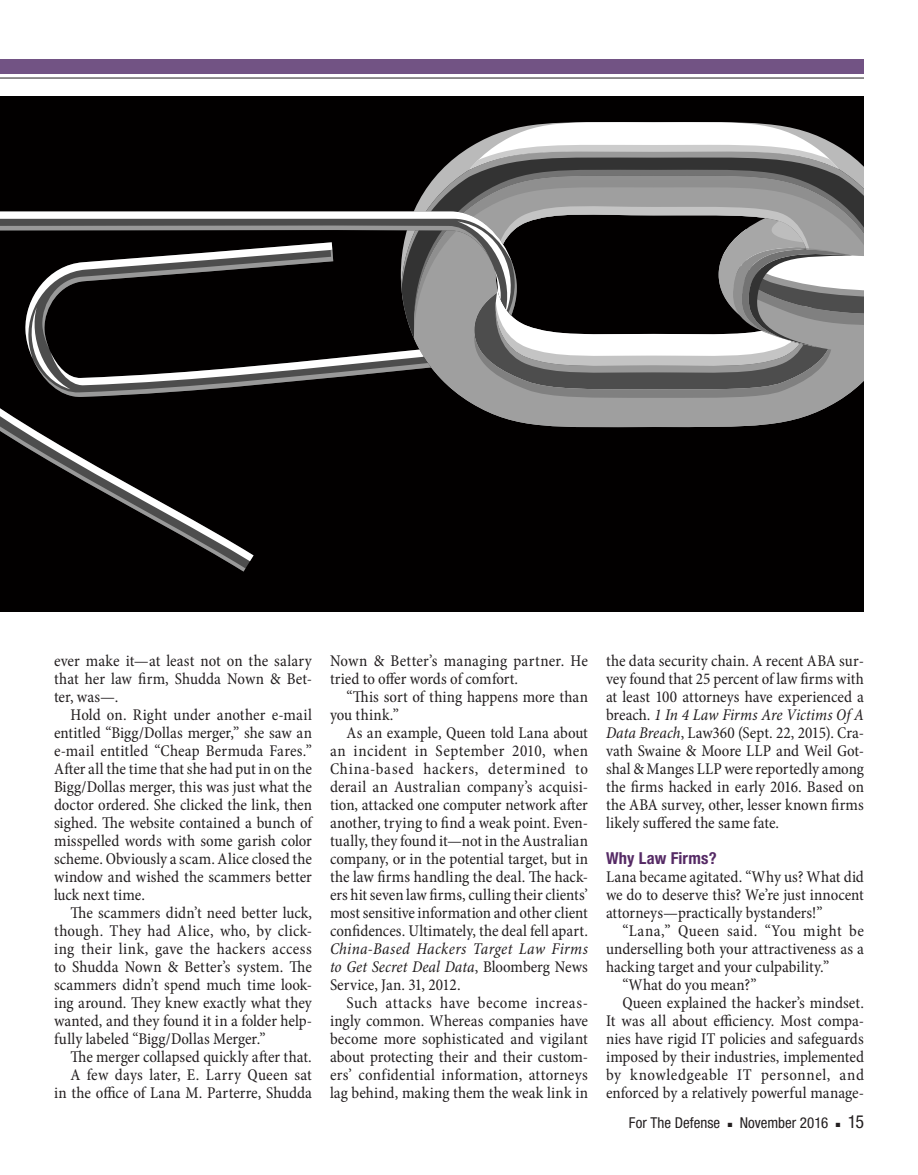
<style>
.page{position:relative;width:918px;height:1175px;background:#fff}
.page>*{position:absolute;margin:0;border:0;box-sizing:border-box;transform-origin:0 0}
.folio_right{font:condensed 18px "Helvetica Neue";color:#231f20}
.body_para_ind{font:condensed 16.5px/18px "Minion Pro";letter-spacing:.005em;color:#231f20;text-align:justify}
.body_no_ind{font:condensed 16.5px/18px "Minion Pro";color:#231f20;text-align:justify}
.subhead_1{font:700 condensed 16.5px "Helvetica Neue";letter-spacing:.015em;color:#552a65}
.folio_right-2{font:condensed 15px "Helvetica Neue";color:#231f20}
.s1{font-style:italic}
</style>
<div class="page">
<div style="left:0;top:59px;width:864px;height:15px;background:#725384"></div>
<hr style="left:0;top:78px;width:864px;height:1px;background:#231f20">
<div style="left:0;top:96px;width:864px;height:515px;background:#020000"></div>
<svg style="left:517px;top:398px;width:326px;height:30px;background:#898888"></svg>
<svg style="left:445px;top:148px;width:418px;height:18px"></svg>
<svg style="left:469px;top:122px;width:370px;height:48px;background:#a6a5a5"></svg>
<svg style="left:414px;top:172px;width:450px;height:39px;background:#7d7d7d"></svg>
<svg style="left:245px;top:398px;width:272px;height:171px"></svg>
<svg style="left:0;top:211px;width:457px;height:14px;background:#a9a9a9"></svg>
<svg style="left:245px;top:398px;width:9px;height:163px"></svg>
<svg style="left:0;top:225px;width:457px;height:34px"></svg>
<svg style="left:333px;top:259px;width:124px;height:135px"></svg>
<svg style="left:0;top:389px;width:245px;height:182px"></svg>
<svg style="left:457px;top:203px;width:407px;height:195px"></svg>
<svg style="left:24px;top:242px;width:309px;height:147px"></svg>
<p class="body_no_ind" style="left:54px;top:652px;width:260px">ever make it—at least not on the salary that her law firm, Shudda Nown &amp; Bet&shy;ter, was—.</p>
<p class="body_para_ind" style="left:54px;top:706px;width:260px;text-indent:16px">Hold on. Right under another e-mail entitled “Bigg/Dollas merger,” she saw an e-mail entitled “Cheap Bermuda Fares.” After all the time that she had put in on the Bigg/Dollas merger, this was just what the doctor ordered. She clicked the link, then sighed. The website contained a bunch of misspelled words with some garish color scheme. Obviously a scam. Alice closed the window and wished the scammers better luck next time.</p>
<p class="body_para_ind" style="left:54px;top:904px;width:260px;text-indent:16px">The scammers didn’t need better luck, though. They had Alice, who, by click&shy;ing their link, gave the hackers access to Shudda Nown &amp; Better’s system. The scammers didn’t spend much time look&shy;ing around. They knew exactly what they wanted, and they found it in a folder help&shy;fully labeled “Bigg/Dollas Merger.”</p>
<p class="body_para_ind" style="left:70px;top:1048px;width:243px">The merger collapsed quickly after that.</p>
<p class="body_para_ind" style="left:54px;top:1066px;width:260px;text-align:right">A few days later, E. Larry Queen sat in the office of Lana M. Parterre, Shudda</p>
<p class="body_para_ind" style="left:330px;top:652px;width:259px">Nown &amp; Better’s managing partner. He tried to offer words of comfort.</p>
<p class="body_para_ind" style="left:330px;top:688px;width:260px;text-indent:16px">“This sort of thing happens more than you think.”</p>
<p class="body_para_ind" style="left:330px;top:724px;width:260px;text-indent:16px">As an example, Queen told Lana about an incident in September 2010, when China-based hackers, determined to derail an Australian company’s acquisi&shy;tion, attacked one computer network after another, trying to find a weak point. Even&shy;tually, they found it—not in the Australian company, or in the potential target, but in the law firms handling the deal. The hack&shy;ers hit seven law firms, culling their clients’ most sensitive information and other client confidences. Ultimately, the deal fell apart.<br><span class="s1">China-Based Hackers Target Law Firms to Get Secret Deal Data</span>, Bloomberg News Service, Jan. 31, 2012.</p>
<p class="body_para_ind" style="left:330px;top:994px;width:260px;text-indent:16px">Such attacks have become increas&shy;ingly common. Whereas companies have become more sophisticated and vigilant about protecting their and their custom&shy;ers’ confidential information, attorneys lag behind, making them the weak link in</p>
<p class="body_para_ind" style="left:606px;top:652px;width:260px">the data security chain. A recent ABA sur&shy;vey found that 25 percent of law firms with at least 100 attorneys have experienced a breach. <span class="s1">1 In 4 Law Firms Are Victims Of A Data Breach</span>, Law360 (Sept. 22, 2015). Cra&shy;vath Swaine &amp; Moore LLP and Weil Got&shy;shal &amp; Manges LLP were reportedly among the firms hacked in early 2016. Based on the ABA survey, other, lesser known firms likely suffered the same fate.</p>
<p class="subhead_1" style="left:606px;top:848px;width:112px">Why Law Firms?</p>
<p class="body_no_ind" style="left:606px;top:868px;width:259px">Lana became agitated. “Why us? What did we do to deserve this? We’re just innocent attorneys—practically bystanders!”</p>
<p class="body_para_ind" style="left:606px;top:922px;width:260px;text-indent:16px">“Lana,” Queen said. “You might be underselling both your attractiveness as a hacking target and your culpability.”</p>
<p class="body_para_ind" style="left:622px;top:976px;width:135px">“What do you mean?”</p>
<p class="body_para_ind" style="left:606px;top:994px;width:260px;text-indent:16px">Queen explained the hacker’s mindset.<br>It was all about efficiency. Most compa&shy;nies have rigid IT policies and safeguards imposed by their industries, implemented by knowledgeable IT personnel, and enforced by a relatively powerful manage-</p>
<p class="folio_right-2" style="left:629px;top:1114px;width:93px">For The Defense</p>
<p class="folio_right-2" style="left:728px;top:1114px;width:102px">■ November 2016</p>
<p class="folio_right" style="left:836px;top:1111px;width:30px">■ 15</p>
</div>
